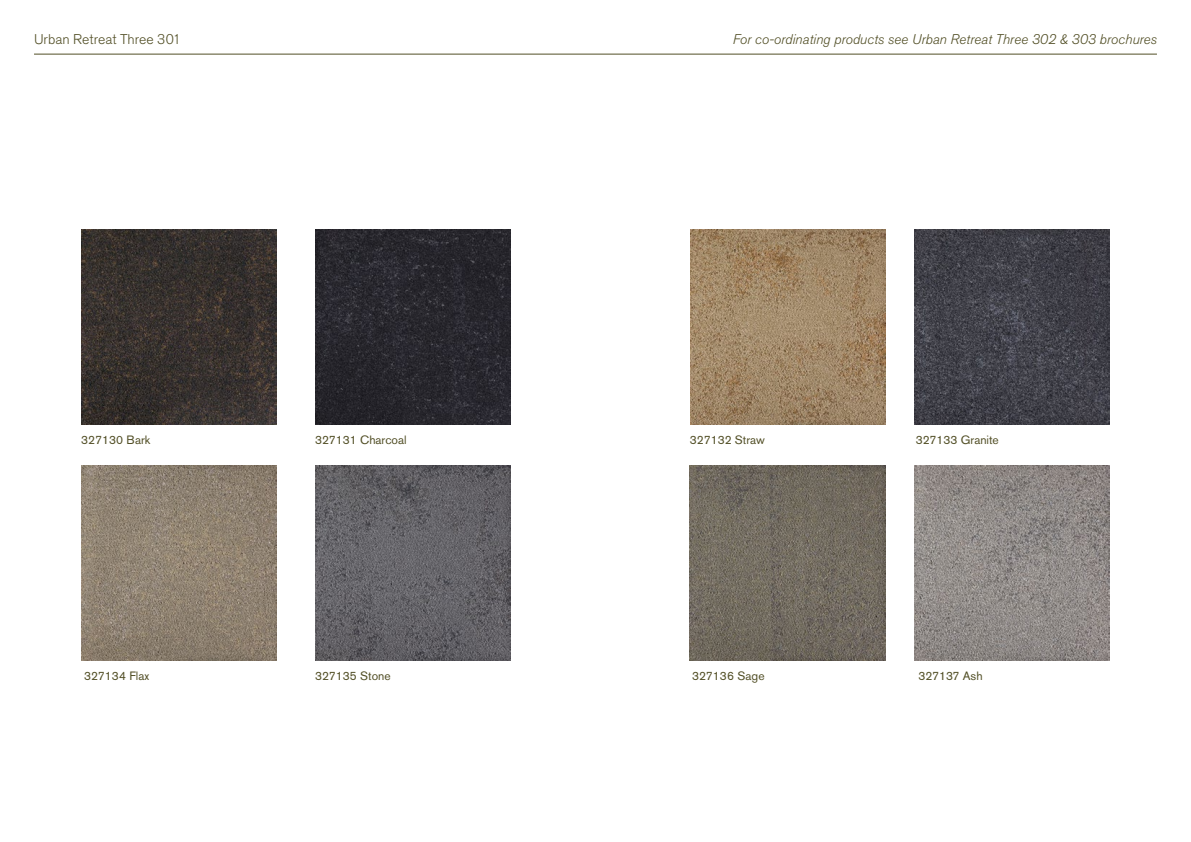
<style>
.page{position:relative;width:1191px;height:842px;background:#fff}
.page>*{position:absolute;margin:0;border:0;box-sizing:border-box;transform-origin:0 0}
.t1{font:italic 300 14px "Akzidenz Grotesk Pro";color:#524f26}
.t2{font:300 14px "Akzidenz Grotesk Pro";color:#524f26}
.t3{font:12px "Akzidenz Grotesk Pro";color:#524f26}
</style>
<div class="page">
<hr style="left:34px;top:54px;width:1123px;height:1px;background:#524f26">
<img style="left:315px;top:230px;width:195px;height:195px">
<img style="left:315px;top:465px;width:195px;height:195px">
<img style="left:81px;top:230px;width:195px;height:195px">
<img style="left:81px;top:465px;width:195px;height:195px">
<img style="left:690px;top:465px;width:195px;height:195px">
<img style="left:914px;top:230px;width:195px;height:195px">
<img style="left:914px;top:465px;width:195px;height:195px">
<img style="left:690px;top:230px;width:195px;height:195px">
<p class="t2" style="left:34px;top:30px;width:148px">Urban Retreat Three 301</p>
<p class="t3" style="left:81px;top:432px;width:70px">327130 Bark</p>
<p class="t3" style="left:315px;top:432px;width:93px">327131 Charcoal</p>
<p class="t1" style="left:732px;top:30px;width:426px">For co-ordinating products see Urban Retreat Three 302 &amp; 303 brochures</p>
<p class="t3" style="left:690px;top:432px;width:76px">327132 Straw</p>
<p class="t3" style="left:916px;top:432px;width:84px">327133 Granite</p>
<p class="t3" style="left:84px;top:667px;width:66px">327134 Flax</p>
<p class="t3" style="left:692px;top:667px;width:74px">327136 Sage</p>
<p class="t3" style="left:315px;top:667px;width:77px">327135 Stone</p>
<p class="t3" style="left:918px;top:667px;width:66px">327137 Ash</p>
</div>
